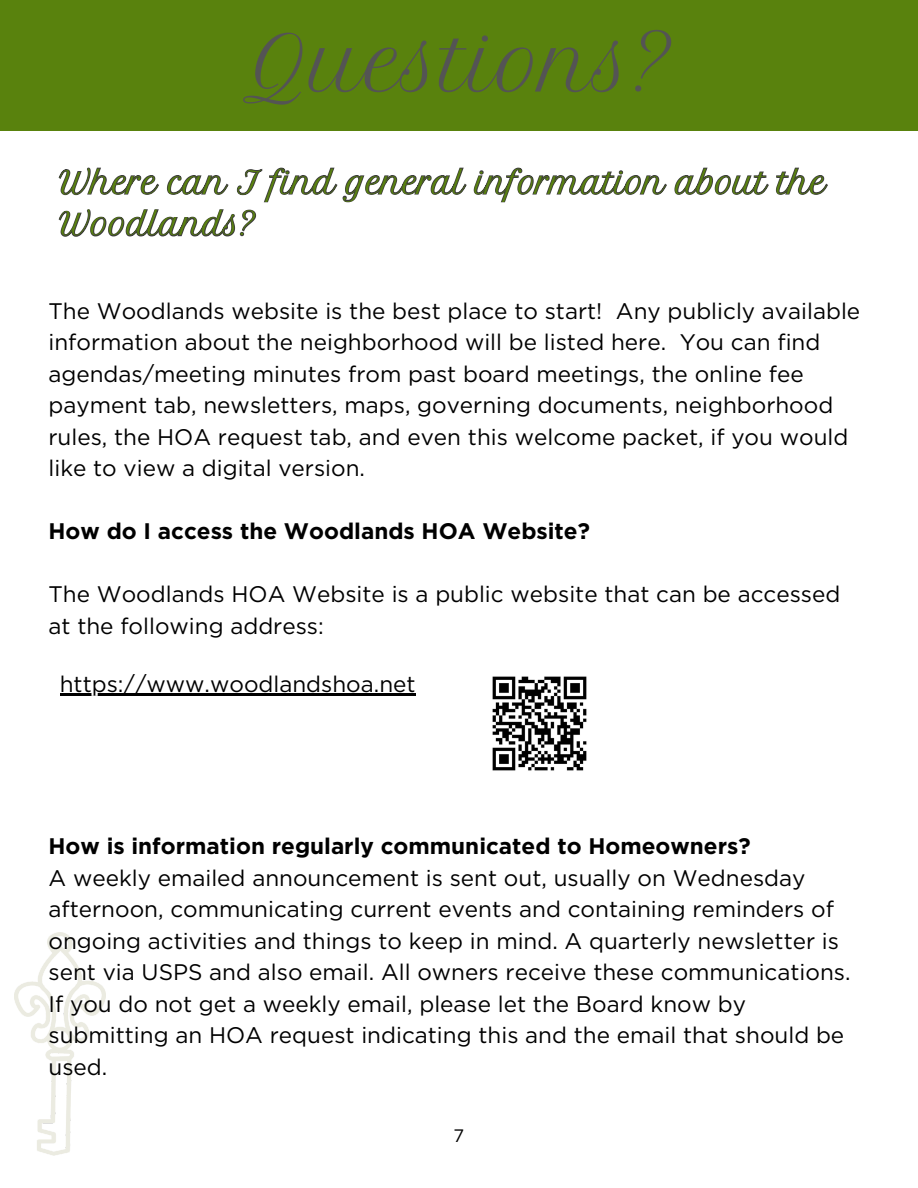
<style>
.page{position:relative;width:918px;height:1188px;background:#fff}
.page>*{position:absolute;margin:0;border:0;box-sizing:border-box;transform-origin:0 0}
.t1{font:75px "Petit Formal Script";color:#545454}
.t2{font:30px/41.7px "Petit Formal Script";color:#59820d}
.t3{font:22.5px/31.5px "Gotham";color:#000}
.t4{font:700 22.5px "Gotham";color:#000}
.t5{font:18px "Gotham";color:#000}
</style>
<div class="page">
<img style="left:14px;top:932px;width:92px;height:224px">
<div style="left:0;top:0;width:918px;height:130px;background:#59820d"></div>
<img style="left:492px;top:676px;width:95px;height:95px">
<svg style="left:58px;top:167px;width:770px;height:70px"></svg>
<hr style="left:60px;top:693px;width:356px;height:2px;background:#000">
<p class="t1" style="left:243px;top:17px;width:433px">Questions?</p>
<p class="t2" style="left:60px;top:162px;width:768px">Where can I find general information about the<br>Woodlands?</p>
<h2 class="t3" style="left:49px;top:295px;width:813px">The Woodlands website is the best place to start! Any publicly available information about the neighborhood will be listed here. You can find agendas/meeting minutes from past board meetings, the online fee payment tab, newsletters, maps, governing documents, neighborhood rules, the HOA request tab, and even this welcome packet, if you would like to view a digital version.</h2>
<p class="t4" style="left:49px;top:518px;width:543px">How do I access the Woodlands HOA Website?</p>
<h3 class="t3" style="left:49px;top:579px;width:793px">The Woodlands HOA Website is a public website that can be accessed at the following address:</h3>
<p class="t3" style="left:60px;top:668px;width:357px">https://www.woodlandshoa.net</p>
<p class="t4" style="left:49px;top:833px;width:704px">How is information regularly communicated to Homeowners?</p>
<p class="t3" style="left:49px;top:862px;width:804px">A weekly emailed announcement is sent out, usually on Wednesday afternoon, communicating current events and containing reminders of ongoing activities and things to keep in mind. A quarterly newsletter is sent via USPS and also email. All owners receive these communications.<br>If you do not get a weekly email, please let the Board know by submitting an HOA request indicating this and the email that should be used.</p>
<p class="t5" style="left:454px;top:1125px;width:12px">7</p>
</div>
